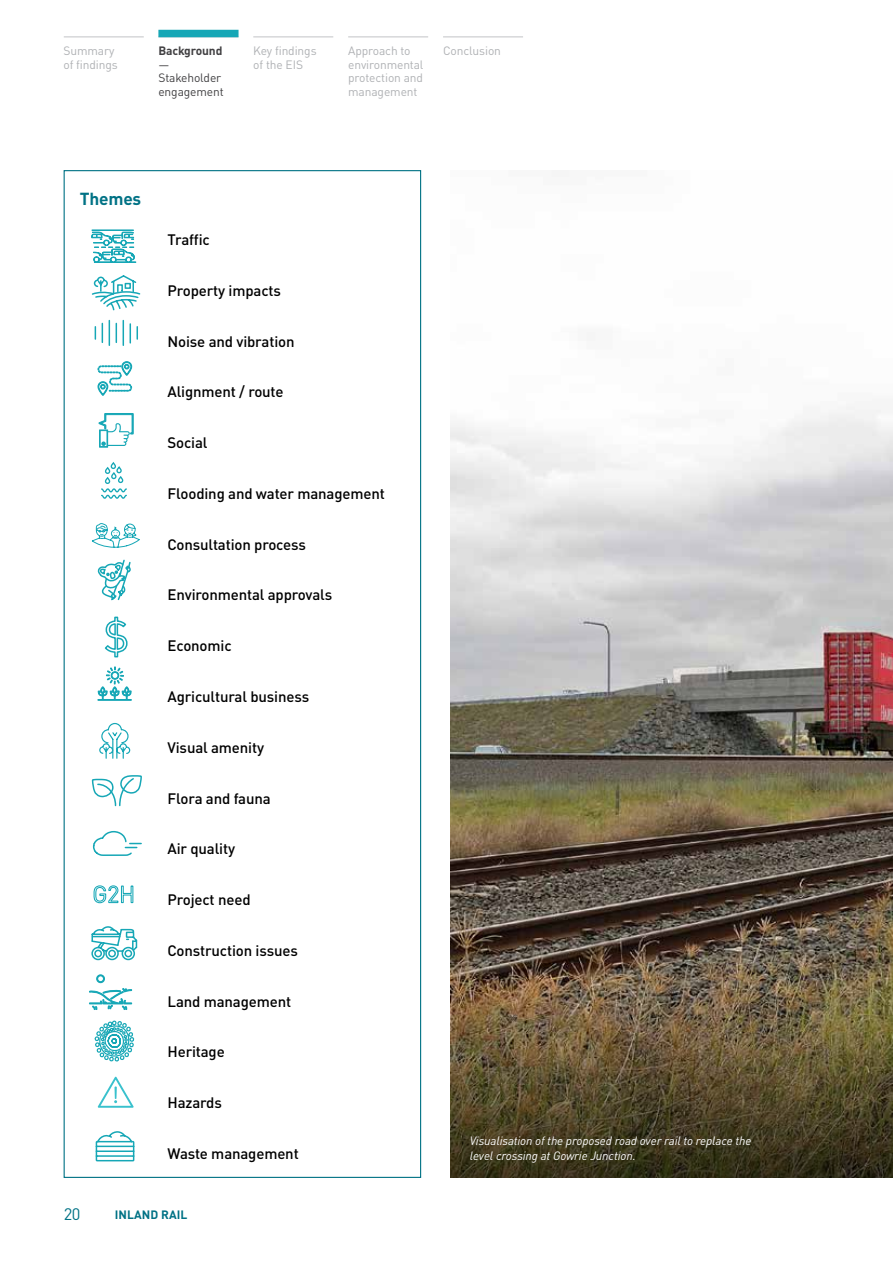
<style>
.page{position:relative;width:893px;height:1263px;background:#fff}
.page>*{position:absolute;margin:0;border:0;box-sizing:border-box;transform-origin:0 0}
.t1{font:700 17.25px "DINOT";letter-spacing:-.01em;color:#007285}
.t2{font:16.5px "DINOT";color:#007285}
.t3{font:500 15px "DINOT";letter-spacing:-.01em;color:#000}
.t4{font:12px "DINOT";letter-spacing:-.01em;color:#afb1b4}
.t5{font:italic 12px/15px "DINOT";letter-spacing:-.01em;color:#fff}
.t6{font:12px "DINOT";letter-spacing:-.01em;color:#414042}
.t7{font:700 12px "DINOT";letter-spacing:.005em;color:#007285}
.t8{font:700 12px "DINOT";letter-spacing:-.01em;color:#414042}
</style>
<div class="page">
<img style="left:451px;top:406px;width:442px;height:582px">
<svg style="left:451px;top:988px;width:442px;height:190px;background:#5a4e31"></svg>
<svg style="left:99px;top:722px;width:32px;height:37px"></svg>
<hr style="left:64px;top:37px;width:80px;height:1px;background:#c2c4c6">
<hr style="left:158px;top:37px;width:80px;height:1px;background:#c2c4c6">
<div style="left:158px;top:30px;width:81px;height:7px;background:#16a7b6"></div>
<hr style="left:443px;top:37px;width:80px;height:1px;background:#c2c4c6">
<hr style="left:348px;top:37px;width:80px;height:1px;background:#c2c4c6">
<hr style="left:253px;top:37px;width:80px;height:1px;background:#c2c4c6">
<svg style="left:130px;top:324px;width:1px;height:19px"></svg>
<svg style="left:95px;top:327px;width:1px;height:12px"></svg>
<svg style="left:137px;top:327px;width:1px;height:12px"></svg>
<svg style="left:123px;top:321px;width:1px;height:24px"></svg>
<svg style="left:102px;top:323px;width:1px;height:19px"></svg>
<svg style="left:116px;top:323px;width:1px;height:19px"></svg>
<svg style="left:109px;top:321px;width:1px;height:24px"></svg>
<svg style="left:91px;top:275px;width:50px;height:36px"></svg>
<svg style="left:91px;top:229px;width:45px;height:34px"></svg>
<svg style="left:98px;top:361px;width:34px;height:35px"></svg>
<svg style="left:99px;top:413px;width:35px;height:35px"></svg>
<svg style="left:104px;top:616px;width:24px;height:42px"></svg>
<svg style="left:98px;top:667px;width:34px;height:33px"></svg>
<svg style="left:101px;top:462px;width:26px;height:37px"></svg>
<svg style="left:92px;top:523px;width:48px;height:78px"></svg>
<svg style="left:92px;top:830px;width:50px;height:26px"></svg>
<svg style="left:91px;top:926px;width:47px;height:35px"></svg>
<svg style="left:93px;top:885px;width:41px;height:19px"></svg>
<svg style="left:95px;top:1131px;width:40px;height:31px"></svg>
<svg style="left:89px;top:974px;width:46px;height:88px"></svg>
<svg style="left:98px;top:1077px;width:36px;height:31px"></svg>
<svg style="left:91px;top:775px;width:51px;height:32px"></svg>
<p class="t4" style="left:64px;top:42px;width:52px">Summary</p>
<p class="t8" style="left:158px;top:41px;width:66px">Background</p>
<p class="t4" style="left:253px;top:42px;width:65px">Key findings</p>
<p class="t4" style="left:348px;top:42px;width:64px">Approach to</p>
<p class="t4" style="left:443px;top:42px;width:59px">Conclusion</p>
<p class="t4" style="left:64px;top:55px;width:56px">of findings</p>
<p class="t6" style="left:158px;top:55px;width:12px">—</p>
<p class="t4" style="left:253px;top:55px;width:51px">of the EIS</p>
<p class="t4" style="left:348px;top:55px;width:77px">environmental</p>
<p class="t6" style="left:158px;top:69px;width:64px">Stakeholder</p>
<p class="t4" style="left:348px;top:69px;width:76px">protection and</p>
<p class="t6" style="left:158px;top:82px;width:67px">engagement</p>
<p class="t4" style="left:348px;top:82px;width:71px">management</p>
<h4 class="t1" style="left:80px;top:185px;width:63px">Themes</h4>
<p class="t3" style="left:168px;top:228px;width:44px">Traffic</p>
<p class="t3" style="left:168px;top:279px;width:115px">Property impacts</p>
<p class="t3" style="left:168px;top:330px;width:129px">Noise and vibration</p>
<p class="t3" style="left:168px;top:380px;width:118px">Alignment / route</p>
<p class="t3" style="left:168px;top:431px;width:42px">Social</p>
<p class="t3" style="left:168px;top:482px;width:219px">Flooding and water management</p>
<p class="t3" style="left:168px;top:533px;width:140px">Consultation process</p>
<p class="t3" style="left:168px;top:583px;width:166px">Environmental approvals</p>
<p class="t3" style="left:168px;top:634px;width:66px">Economic</p>
<p class="t3" style="left:168px;top:685px;width:143px">Agricultural business</p>
<p class="t3" style="left:168px;top:736px;width:98px">Visual amenity</p>
<p class="t3" style="left:168px;top:786px;width:105px">Flora and fauna</p>
<p class="t3" style="left:168px;top:837px;width:69px">Air quality</p>
<p class="t3" style="left:168px;top:888px;width:85px">Project need</p>
<p class="t3" style="left:168px;top:939px;width:132px">Construction issues</p>
<p class="t3" style="left:168px;top:989px;width:125px">Land management</p>
<p class="t3" style="left:168px;top:1040px;width:59px">Heritage</p>
<p class="t3" style="left:168px;top:1091px;width:56px">Hazards</p>
<p class="t3" style="left:168px;top:1142px;width:133px">Waste management</p>
<p class="t2" style="left:64px;top:1202px;width:18px">20</p>
<p class="t7" style="left:115px;top:1205px;width:74px">INLAND RAIL</p>
<p class="t5" style="left:470px;top:1132px;width:283px">Visualisation of the proposed road over rail to replace the level crossing at Gowrie Junction.</p>
</div>
